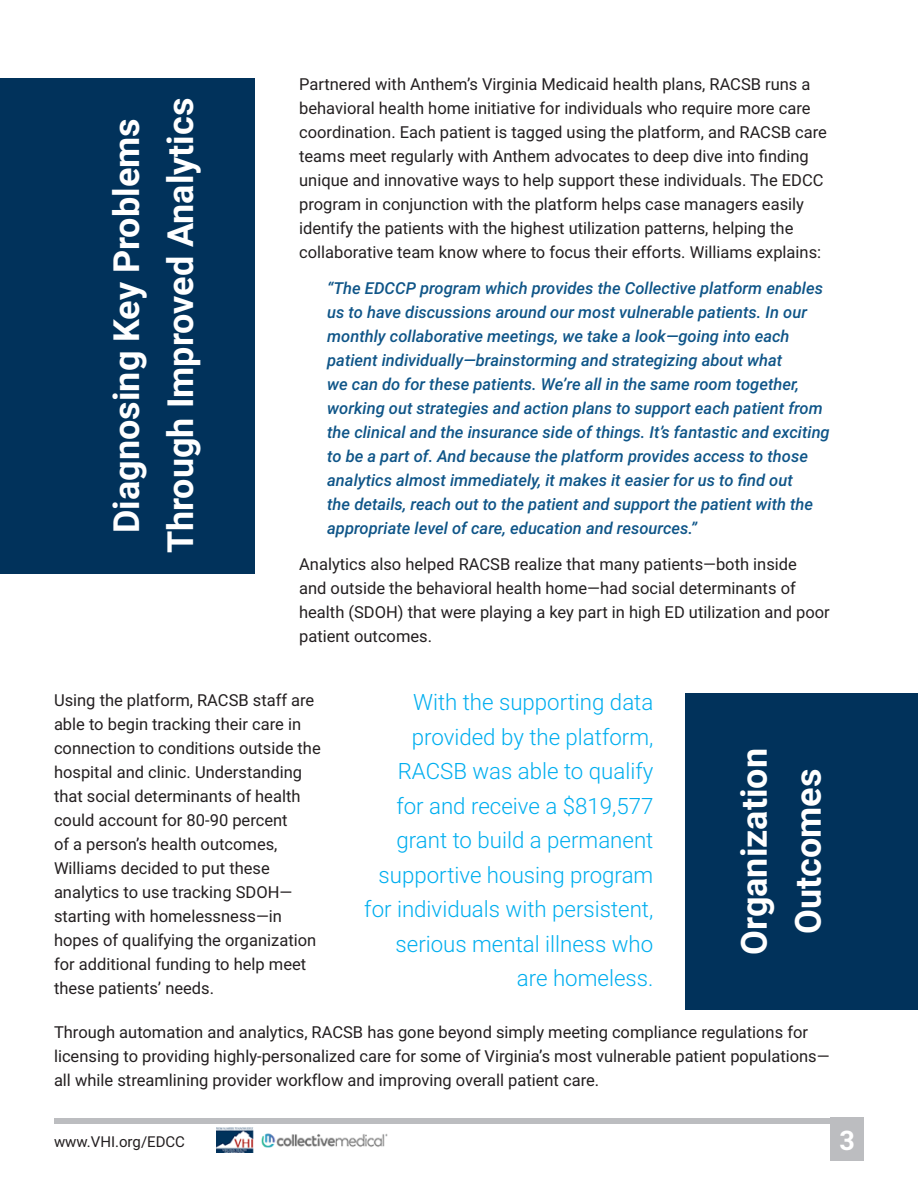
<style>
.page{position:relative;width:918px;height:1188px;background:#fff}
.page>*{position:absolute;margin:0;border:0;box-sizing:border-box;transform-origin:0 0}
.t1{font:700 36px/54px "Roboto";color:#fff;text-align:center}
.Paragraph_Regular{font:700 27px "Roboto";color:#fff}
.Paragraph_Regular-2{font:300 22.5px/34.5px "Roboto";color:#00aeef;text-align:right}
.Paragraph_Regular-3{font:16.5px/24px "Roboto";color:#231f20}
.t2{font:italic 500 16.5px/24px "Roboto";color:#0f5588}
.Paragraph_Regular-4{font:15px "Roboto";color:#231f20}
</style>
<div class="page">
<div style="left:0;top:78px;width:255px;height:495px;background:#01325b"></div>
<div style="left:686px;top:693px;width:232px;height:317px;background:#01325b"></div>
<div style="left:831px;top:1118px;width:33px;height:43px;background:#bcbdc0"></div>
<div style="left:54px;top:1118px;width:810px;height:5px;background:#bcbdc0"></div>
<img style="left:216px;top:1128px;width:172px;height:25px">
<p class="t1" style="left:98px;top:553px;width:457px;rotate:-90deg">Diagnosing Key Problems<br>Through Improved Analytics</p>
<p class="Paragraph_Regular-3" style="left:299px;top:72px;width:529px">Partnered with Anthem’s Virginia Medicaid health plans, RACSB runs a behavioral health home initiative for individuals who require more care coordination. Each patient is tagged using the platform, and RACSB care teams meet regularly with Anthem advocates to deep dive into finding unique and innovative ways to help support these individuals. The EDCC program in conjunction with the platform helps case managers easily identify the patients with the highest utilization patterns, helping the collaborative team know where to focus their efforts. Williams explains:</p>
<p class="t2" style="left:327px;top:275px;width:504px">“The EDCCP program which provides the Collective platform enables us to have discussions around our most vulnerable patients. In our monthly collaborative meetings, we take a look—going into each patient individually—brainstorming and strategizing about what<br>we can do for these patients. We’re all in the same room together, working out strategies and action plans to support each patient from the clinical and the insurance side of things. It’s fantastic and exciting to be a part of. And because the platform provides access to those analytics almost immediately, it makes it easier for us to find out<br>the details, reach out to the patient and support the patient with the appropriate level of care, education and resources.”</p>
<p class="Paragraph_Regular-3" style="left:299px;top:551px;width:532px">Analytics also helped RACSB realize that many patients—both inside<br>and outside the behavioral health home—had social determinants of health (SDOH) that were playing a key part in high ED utilization and poor patient outcomes.</p>
<p class="Paragraph_Regular-3" style="left:54px;top:687px;width:268px">Using the platform, RACSB staff are able to begin tracking their care in connection to conditions outside the hospital and clinic. Understanding that social determinants of health could account for 80-90 percent<br>of a person’s health outcomes, Williams decided to put these analytics to use tracking SDOH— starting with homelessness—in hopes of qualifying the organization for additional funding to help meet these patients’ needs.</p>
<p class="Paragraph_Regular-2" style="left:364px;top:684px;width:291px">With the supporting data provided by the platform,<br>RACSB was able to qualify<br>for and receive a $819,577 grant to build a permanent supportive housing program for individuals with persistent, serious mental illness who are homeless.</p>
<p class="Paragraph_Regular-3" style="left:54px;top:1020px;width:777px">Through automation and analytics, RACSB has gone beyond simply meeting compliance regulations for licensing to providing highly-personalized care for some of Virginia’s most vulnerable patient populations— all while streamlining provider workflow and improving overall patient care.</p>
<p class="t1" style="left:726px;top:955px;width:209px;rotate:-90deg">Organization<br>Outcomes</p>
<p class="Paragraph_Regular-4" style="left:54px;top:1131px;width:133px">www.VHI.org/EDCC</p>
<p class="Paragraph_Regular" style="left:840px;top:1121px;width:17px">3</p>
</div>
